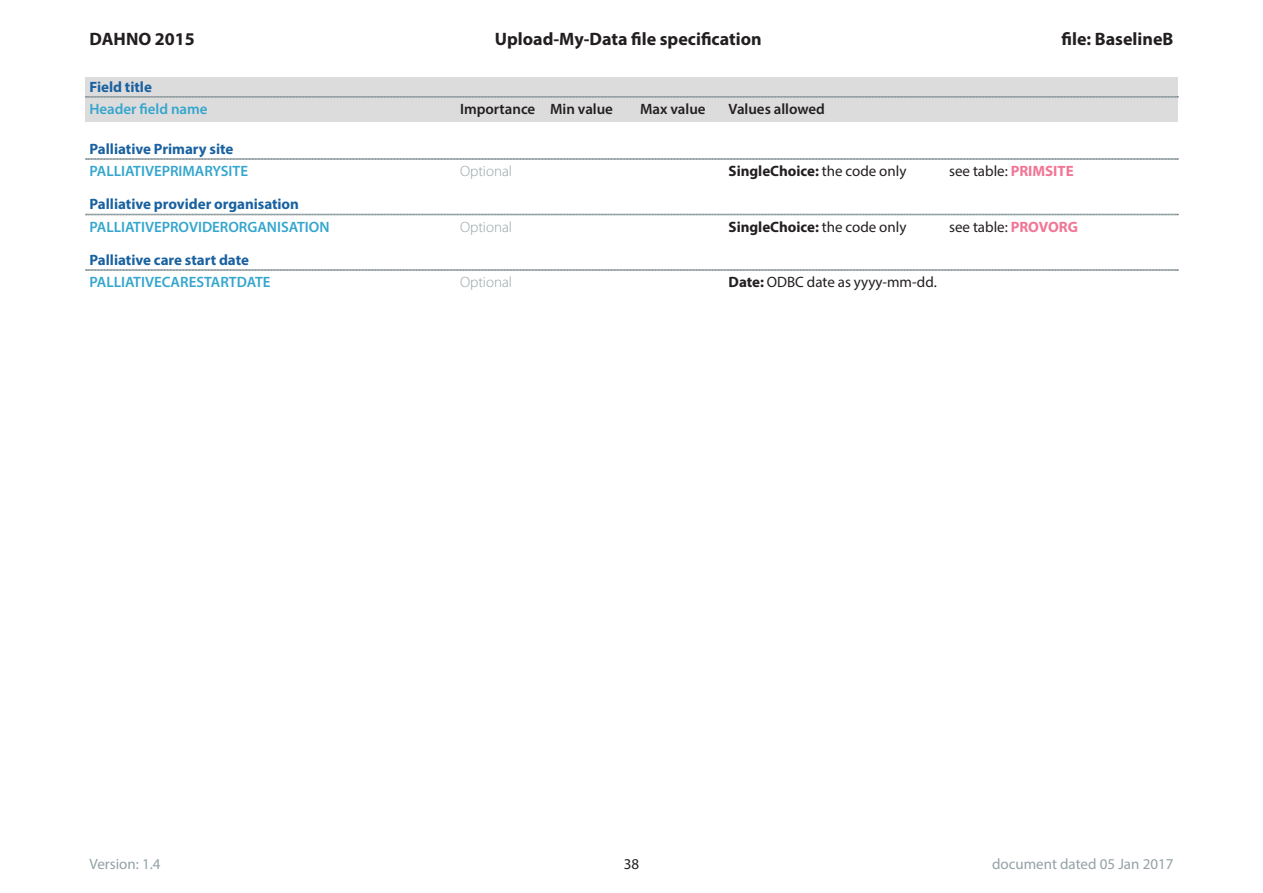
<style>
.page{position:relative;width:1263px;height:893px;background:#fff}
.page>*{position:absolute;margin:0;border:0;box-sizing:border-box;transform-origin:0 0}
.t1{font:700 18px "Myriad Pro";color:#231f20}
.t2{font:600 15px "Myriad Pro";color:#34a6cd}
.t3{font:700 15px "Myriad Pro";color:#1961a0}
.t4{font:15px "Myriad Pro";color:#231f20}
.t5{font:700 15px "Myriad Pro";color:#231f20}
.t6{font:600 15px "Myriad Pro";color:#231f20}
.t7{font:15px "Myriad Pro";color:#94a1a5}
.t8{font:300 15px "Myriad Pro";color:#94a1a5}
.s1{font-weight:400}
.s2{font-weight:700;color:#f27695}
.s3{font-weight:700}
</style>
<div class="page">
<div style="left:85px;top:77px;width:1093px;height:45px;background:#dddcdc"></div>
<hr style="left:86px;top:96px;width:1091px;height:2px;background:#94a1a5">
<hr style="left:86px;top:158px;width:1091px;height:2px;background:#94a1a5">
<hr style="left:86px;top:214px;width:1091px;height:1px;background:#94a1a5">
<hr style="left:86px;top:269px;width:1091px;height:2px;background:#94a1a5">
<p class="t1" style="left:90px;top:28px;width:107px">DAHNO 2015</p>
<p class="t1" style="left:495px;top:28px;width:268px">Upload-My-Data file specification</p>
<p class="t1" style="left:1061px;top:28px;width:113px">file: BaselineB</p>
<p class="t3" style="left:90px;top:77px;width:64px">Field title</p>
<p class="t2" style="left:90px;top:99px;width:120px">Header field name</p>
<p class="t6" style="left:460px;top:99px;width:154px">Importance Min value</p>
<p class="t6" style="left:640px;top:99px;width:67px">Max value</p>
<p class="t6" style="left:729px;top:99px;width:98px">Values allowed</p>
<p class="t3" style="left:90px;top:139px;width:145px">Palliative Primary site</p>
<p class="t2" style="left:90px;top:162px;width:160px">PALLIATIVEPRIMARYSITE</p>
<p class="t8" style="left:460px;top:162px;width:53px">Optional</p>
<p class="t5" style="left:729px;top:161px;width:179px">SingleChoice: <span class="s1">the code only</span></p>
<p class="t4" style="left:949px;top:162px;width:126px">see table: <span class="s2">PRIMSITE</span></p>
<p class="t3" style="left:90px;top:194px;width:211px">Palliative provider organisation</p>
<p class="t2" style="left:90px;top:217px;width:241px">PALLIATIVEPROVIDERORGANISATION</p>
<p class="t8" style="left:460px;top:218px;width:53px">Optional</p>
<p class="t5" style="left:729px;top:217px;width:179px">SingleChoice: <span class="s1">the code only</span></p>
<p class="t4" style="left:949px;top:217px;width:130px">see table: <span class="s2">PROVORG</span></p>
<p class="t3" style="left:90px;top:250px;width:161px">Palliative care start date</p>
<p class="t2" style="left:90px;top:273px;width:183px">PALLIATIVECARESTARTDATE</p>
<p class="t8" style="left:460px;top:273px;width:53px">Optional</p>
<p class="t4" style="left:729px;top:273px;width:210px"><span class="s3">Date:</span> ODBC date as yyyy-mm-dd.</p>
<p class="t7" style="left:90px;top:854px;width:73px">Version: 1.4</p>
<p class="t4" style="left:624px;top:854px;width:17px">38</p>
<p class="t7" style="left:992px;top:854px;width:183px">document dated 05 Jan 2017</p>
</div>
